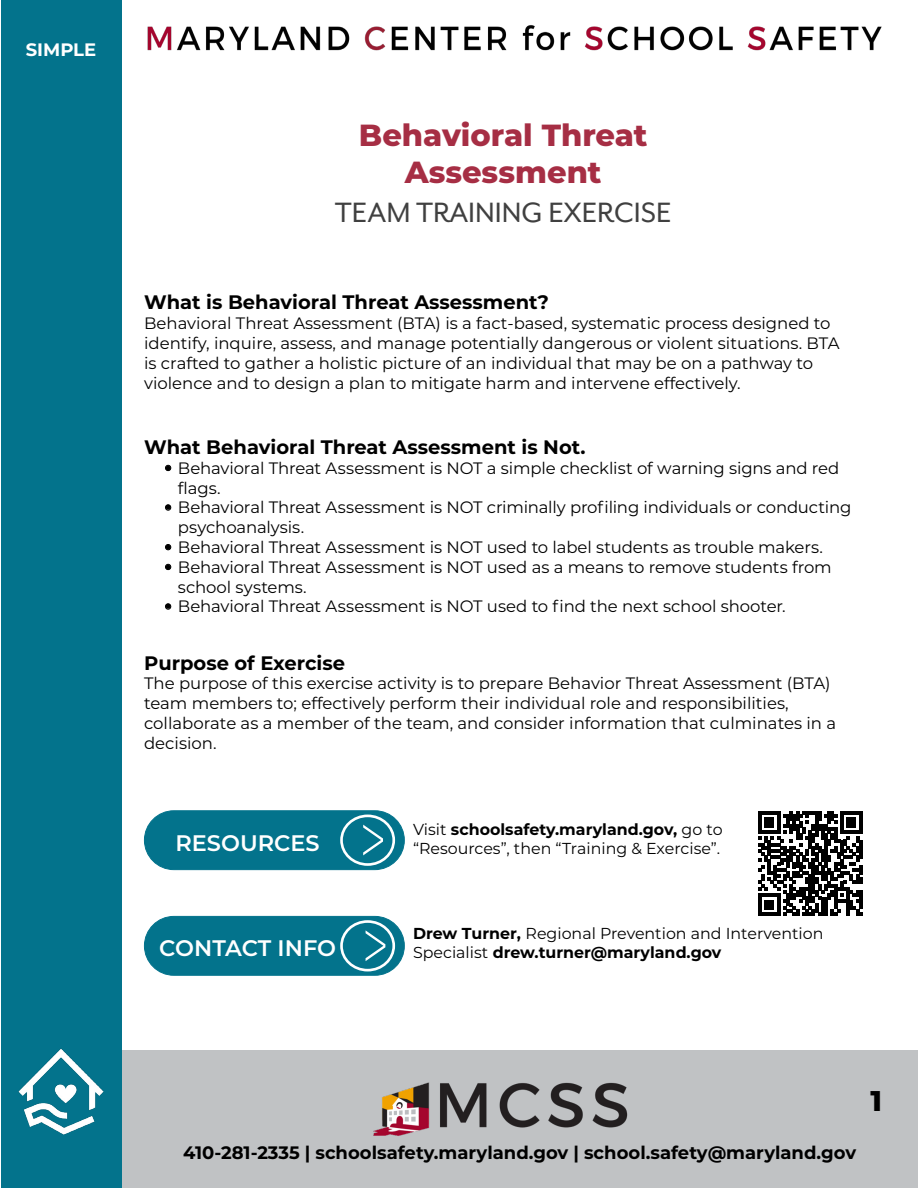
<style>
.page{position:relative;width:918px;height:1188px;background:#fff}
.page>*{position:absolute;margin:0;border:0;box-sizing:border-box;transform-origin:0 0}
.t1{font:69.6px "Minion Variable Concept";color:#fff;scale:.73 1}
.t2{font:32.25px "Mr Eaves San OT";color:#404040}
.t3{font:800 30.45px "Montserrat";color:#a62e44}
.t4{font:800 28.5px "Montserrat";color:#000}
.Paragraph_Style_1{font:600 22.5px "Montserrat";color:#fff}
.t5{font:700 19.5px "Montserrat";color:#000}
.t6{font:700 18px "Montserrat";color:#000}
.t7{font:700 18px "Montserrat";color:#fff}
.t8{font:16.5px/19.8px "Montserrat";color:#000}
.t9{font:15.9px/19px "Montserrat";color:#000}
.s1{font-weight:700;font-size:21px}
.s2{font-weight:700}
</style>
<div class="page">
<div style="left:119px;top:1051px;width:798px;height:137px;background:#c0c2c4"></div>
<img style="left:147px;top:25px;width:735px;height:26px">
<div style="left:1px;top:0;width:120px;height:1188px;background:#03738c"></div>
<img style="left:18px;top:1049px;width:86px;height:86px">
<img style="left:373px;top:1082px;width:255px;height:54px">
<div style="left:144px;top:811px;width:260px;height:59px;background:#03738c;border-radius:29px"></div>
<div style="left:144px;top:810px;width:261px;height:60px;border:1px solid #03738c;border-radius:29px"></div>
<div style="left:340px;top:815px;width:55px;height:51px;border:3px solid #fff;border-radius:50%"></div>
<div style="left:144px;top:916px;width:260px;height:59px;background:#03738c;border-radius:29px"></div>
<div style="left:144px;top:916px;width:261px;height:60px;border:1px solid #03738c;border-radius:29px"></div>
<div style="left:340px;top:920px;width:55px;height:51px;border:3px solid #fff;border-radius:50%"></div>
<svg style="left:758px;top:811px;width:104px;height:105px"></svg>
<p class="t7" style="left:26px;top:37px;width:72px">SIMPLE</p>
<p class="t3" style="left:359px;top:113px;width:290px">Behavioral Threat</p>
<p class="t3" style="left:405px;top:150px;width:198px">Assessment</p>
<p class="t2" style="left:335px;top:194px;width:338px">TEAM TRAINING EXERCISE</p>
<p class="t5" style="left:144px;top:288px;width:406px">What is Behavioral Threat Assessment?</p>
<p class="t8" style="left:144px;top:313px;width:697px">Behavioral Threat Assessment (BTA) is a fact-based, systematic process designed to identify, inquire, assess, and manage potentially dangerous or violent situations. BTA is crafted to gather a holistic picture of an individual that may be on a pathway to violence and to design a plan to mitigate harm and intervene effectively.</p>
<p class="t5" style="left:144px;top:433px;width:443px">What Behavioral Threat Assessment is Not.</p>
<p class="t8" style="left:178px;top:457px;width:663px;text-indent:-14px"><span class="s1">•</span> Behavioral Threat Assessment is NOT a simple checklist of warning signs and red flags.</p>
<p class="t8" style="left:178px;top:497px;width:675px;text-indent:-14px"><span class="s1">•</span> Behavioral Threat Assessment is NOT criminally profiling individuals or conducting psychoanalysis.</p>
<p class="t8" style="left:164px;top:537px;width:660px"><span class="s1">•</span> Behavioral Threat Assessment is NOT used to label students as trouble makers.</p>
<p class="t8" style="left:178px;top:556px;width:655px;text-indent:-14px"><span class="s1">•</span> Behavioral Threat Assessment is NOT used as a means to remove students from school systems.</p>
<p class="t8" style="left:164px;top:596px;width:623px"><span class="s1">•</span> Behavioral Threat Assessment is NOT used to find the next school shooter.</p>
<p class="t5" style="left:144px;top:649px;width:203px">Purpose of Exercise</p>
<p class="t8" style="left:144px;top:673px;width:693px">The purpose of this exercise activity is to prepare Behavior Threat Assessment (BTA) team members to; effectively perform their individual role and responsibilities, collaborate as a member of the team, and consider information that culminates in a decision.</p>
<p class="Paragraph_Style_1" style="left:175px;top:827px;width:146px">RESOURCES</p>
<p class="t1" style="left:361px;top:784px;width:36px">&gt;</p>
<p class="t9" style="left:413px;top:820px;width:311px">Visit <span class="s2">schoolsafety.maryland.gov,</span> go to “Resources”, then “Training &amp; Exercise”.</p>
<p class="Paragraph_Style_1" style="left:159px;top:932px;width:178px">CONTACT INFO</p>
<p class="t1" style="left:363px;top:890px;width:36px">&gt;</p>
<p class="t9" style="left:413px;top:924px;width:412px"><span class="s2">Drew Turner,</span> Regional Prevention and Intervention<br>Specialist <span class="s2">drew.turner@maryland.gov</span></p>
<p class="t6" style="left:183px;top:1140px;width:674px">410-281-2335 | schoolsafety.maryland.gov | school.safety@maryland.gov</p>
<h3 class="t4" style="left:870px;top:1080px;width:13px">1</h3>
</div>
